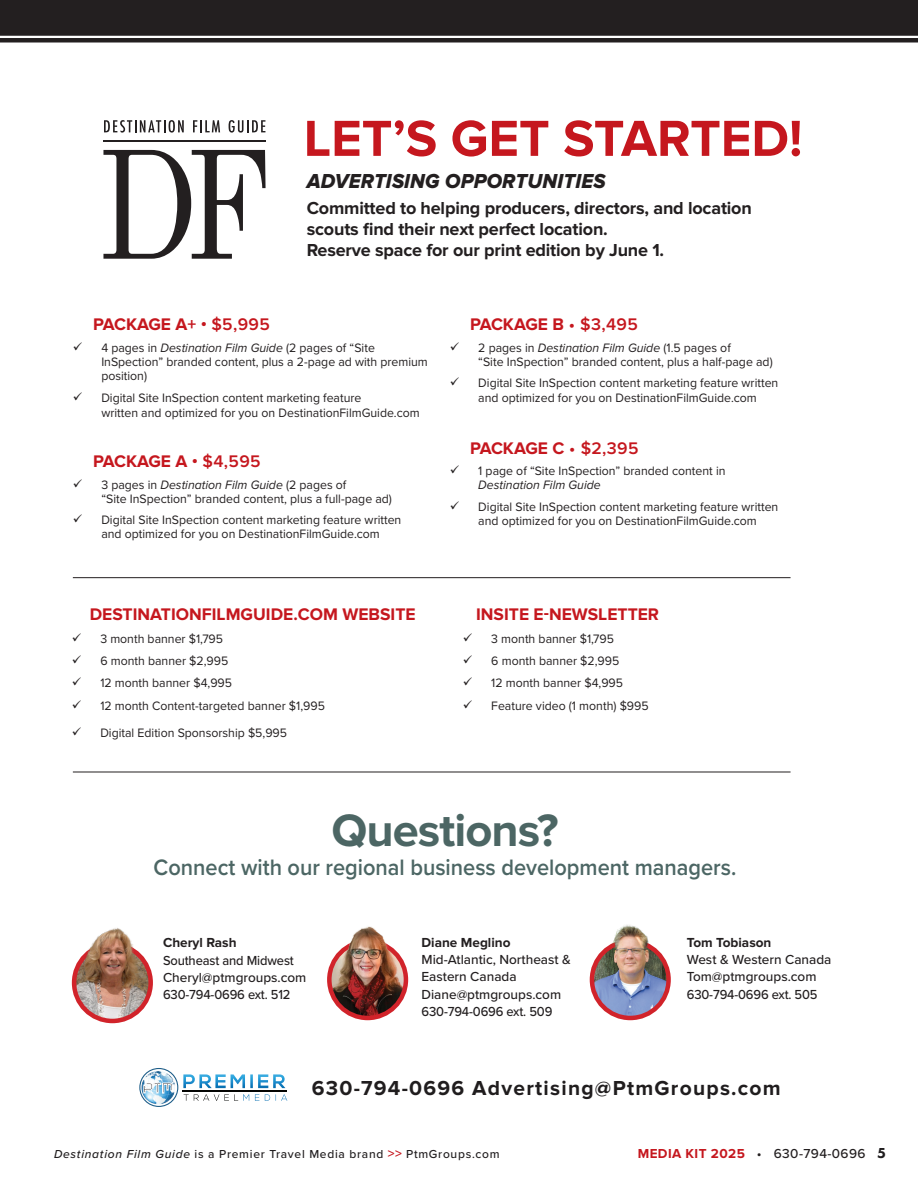
<style>
.page{position:relative;width:918px;height:1188px;background:#fff}
.page>*{position:absolute;margin:0;border:0;box-sizing:border-box;transform-origin:0 0}
.t1{font:700 52.5px "Proxima Nova";color:#c5171e}
.t2{font:700 47.1px "Proxima Nova";letter-spacing:-.02em;color:#4c6664}
.LGT_Basic_Paragraph__Cells{font:600 23.1px "Proxima Nova";color:#4c6664;scale:.94 1}
.t3{font:700 21px "Proxima Nova";letter-spacing:.06em;color:#201d1e}
.t4{font:21px "Proxima Nova Extrabld It";letter-spacing:.01em;color:#231f20;scale:.95 1}
.DF_Body_copy{font:700 18px/21px "Proxima Nova";letter-spacing:-.01em;color:#231f20}
.DF_Orange_heads{font:700 17.4px "Proxima Nova";color:#c5171e}
.LGT_Basic_Paragraph__Cells-2{font:500 13.65px/17.2px "Proxima Nova";color:#231f20}
.LGT_Basic_Paragraph__Cells-3{font:700 13.65px "Proxima Nova";color:#231f20}
.LGT_Basic_Paragraph__Cells-4{font:500 13.65px "Proxima Nova";color:#231f20;scale:.95 1}
.t5{font:500 13.5px "Proxima Nova";letter-spacing:.03em;color:#231f20}
.t6{font:12.6px/14.2px "Proxima Nova";color:#231f20}
.t7{font:500 12px "Proxima Nova";letter-spacing:.06em;color:#201d1e}
.s1{font-weight:600}
.s2{font-style:italic}
.s3{font-weight:600;font-size:13.5px;color:#c5171e}
.s4{font-weight:700;color:#c5171e}
.s5{font-family:"Futura PT";font-weight:800;font-size:15px;color:#201d1e}
</style>
<div class="page">
<svg style="left:0;top:38px;width:918px;height:5px"></svg>
<div style="left:0;top:0;width:918px;height:36px;background:#231f20"></div>
<img style="left:183px;top:1074px;width:102px;height:14px">
<img style="left:184px;top:1094px;width:54px;height:7px">
<img style="left:243px;top:1094px;width:44px;height:7px">
<img style="left:183px;top:1091px;width:104px;height:1px">
<div style="left:139px;top:1068px;width:39px;height:39px;border:1px solid #1d5d88;border-radius:50%"></div>
<img style="left:140px;top:1069px;width:39px;height:37px">
<svg style="left:143px;top:1082px;width:30px;height:12px"></svg>
<svg style="left:103px;top:150px;width:163px;height:109px"></svg>
<svg style="left:104px;top:120px;width:80px;height:13px"></svg>
<svg style="left:193px;top:120px;width:27px;height:12px"></svg>
<svg style="left:229px;top:120px;width:36px;height:13px"></svg>
<hr style="left:104px;top:140px;width:162px;height:2px;background:#231f20">
<img style="left:74px;top:944px;width:77px;height:77px;border-radius:38px">
<div style="left:72px;top:942px;width:81px;height:81px;border:4px solid #d1232a;border-radius:50%"></div>
<img style="left:79px;top:928px;width:62px;height:65px">
<img style="left:329px;top:941px;width:77px;height:77px;border-radius:38px">
<div style="left:327px;top:939px;width:81px;height:81px;border:4px solid #d1232a;border-radius:50%"></div>
<img style="left:336px;top:926px;width:62px;height:68px">
<img style="left:592px;top:941px;width:77px;height:77px;border-radius:38px">
<div style="left:590px;top:939px;width:81px;height:81px;border:4px solid #d1232a;border-radius:50%"></div>
<img style="left:607px;top:925px;width:56px;height:62px">
<hr style="left:73px;top:577px;width:718px;height:1px;background:#231f20">
<hr style="left:73px;top:772px;width:718px;height:1px;background:#231f20">
<p class="t1" style="left:304px;top:108px;width:500px">LET’S GET STARTED!</p>
<p class="t4" style="left:307px;top:172px;width:316px">ADVERTISING OPPORTUNITIES</p>
<p class="DF_Body_copy" style="left:307px;top:198px;width:447px">Committed to helping producers, directors, and location scouts find their next perfect location.<br>Reserve space for our print edition by June 1.</p>
<p class="DF_Orange_heads" style="left:93px;top:315px;width:178px">PACKAGE A+ • <span class="s1">$5,995</span></p>
<p class="t6" style="left:101px;top:340px;width:328px">4 pages in <span class="s2">Destination Film Guide</span> (2 pages of “Site<br>InSpection” branded content, plus a 2-page ad with premium position)</p>
<p class="t6" style="left:101px;top:390px;width:320px;line-height:15px">Digital Site InSpection content marketing feature<br>written and optimized for you on DestinationFilmGuide.com</p>
<p class="DF_Orange_heads" style="left:93px;top:451px;width:169px">PACKAGE A • <span class="s1">$4,595</span></p>
<p class="t6" style="left:101px;top:477px;width:292px">3 pages in <span class="s2">Destination Film Guide</span> (2 pages of<br>“Site InSpection” branded content, plus a full-page ad)</p>
<p class="t6" style="left:101px;top:512px;width:302px">Digital Site InSpection content marketing feature written and optimized for you on DestinationFilmGuide.com</p>
<p class="DF_Orange_heads" style="left:90px;top:604px;width:327px">DESTINATIONFILMGUIDE.COM WEBSITE</p>
<p class="t6" style="left:100px;top:631px;width:124px">3 month banner $1,795</p>
<p class="t6" style="left:100px;top:653px;width:130px">6 month banner $2,995</p>
<p class="t6" style="left:100px;top:675px;width:133px">12 month banner $4,995</p>
<p class="t6" style="left:100px;top:698px;width:226px">12 month Content-targeted banner $1,995</p>
<p class="t6" style="left:100px;top:725px;width:188px">Digital Edition Sponsorship $5,995</p>
<p class="DF_Orange_heads" style="left:470px;top:315px;width:169px">PACKAGE B <span class="s1">• $3,495</span></p>
<p class="t6" style="left:478px;top:340px;width:296px">2 pages in <span class="s2">Destination Film Guide</span> (1.5 pages of<br>“Site InSpection” branded content, plus a half-page ad)</p>
<p class="t6" style="left:478px;top:375px;width:302px">Digital Site InSpection content marketing feature written and optimized for you on DestinationFilmGuide.com</p>
<p class="DF_Orange_heads" style="left:470px;top:438px;width:170px">PACKAGE C <span class="s1">• $2,395</span></p>
<p class="t6" style="left:478px;top:463px;width:249px">1 page of “Site InSpection” branded content in<br><span class="s2">Destination Film Guide</span></p>
<p class="t6" style="left:478px;top:499px;width:302px">Digital Site InSpection content marketing feature written and optimized for you on DestinationFilmGuide.com</p>
<p class="DF_Orange_heads" style="left:476px;top:604px;width:184px">INSITE E-NEWSLETTER</p>
<p class="t6" style="left:491px;top:631px;width:124px">3 month banner $1,795</p>
<p class="t6" style="left:491px;top:653px;width:130px">6 month banner $2,995</p>
<p class="t6" style="left:491px;top:675px;width:133px">12 month banner $4,995</p>
<p class="t6" style="left:491px;top:698px;width:159px">Feature video (1 month) $995</p>
<p class="t2" style="left:331px;top:803px;width:229px">Questions?</p>
<p class="LGT_Basic_Paragraph__Cells" style="left:154px;top:850px;width:621px">Connect with our regional business development managers.</p>
<p class="LGT_Basic_Paragraph__Cells-3" style="left:163px;top:935px;width:75px">Cheryl Rash</p>
<p class="LGT_Basic_Paragraph__Cells-4" style="left:163px;top:950px;width:139px">Southeast and Midwest</p>
<p class="LGT_Basic_Paragraph__Cells-2" style="left:163px;top:968px;width:145px">Cheryl@ptmgroups.com<br>630-794-0696 ext. 512</p>
<p class="LGT_Basic_Paragraph__Cells-3" style="left:422px;top:934px;width:90px">Diane Meglino</p>
<p class="LGT_Basic_Paragraph__Cells-2" style="left:422px;top:950px;width:151px">Mid-Atlantic, Northeast &amp;<br>Eastern Canada</p>
<p class="LGT_Basic_Paragraph__Cells-2" style="left:422px;top:985px;width:141px">Diane@ptmgroups.com<br>630-794-0696 ext. 509</p>
<p class="LGT_Basic_Paragraph__Cells-3" style="left:687px;top:934px;width:86px">Tom Tobiason</p>
<p class="LGT_Basic_Paragraph__Cells-2" style="left:687px;top:950px;width:146px">West &amp; Western Canada</p>
<p class="LGT_Basic_Paragraph__Cells-2" style="left:687px;top:968px;width:132px">Tom@ptmgroups.com<br>630-794-0696 ext. 505</p>
<p class="t3" style="left:312px;top:1076px;width:470px">630-794-0696 Advertising@PtmGroups.com</p>
<p class="t7" style="left:54px;top:1145px;width:447px"><span class="s2">Destination Film Guide</span> is a Premier Travel Media brand <span class="s3">&gt;&gt;</span> PtmGroups.com</p>
<p class="t5" style="left:638px;top:1143px;width:250px"><span class="s4">MEDIA KIT 2025</span> • 630-794-0696 <span class="s5">5</span></p>
</div>
